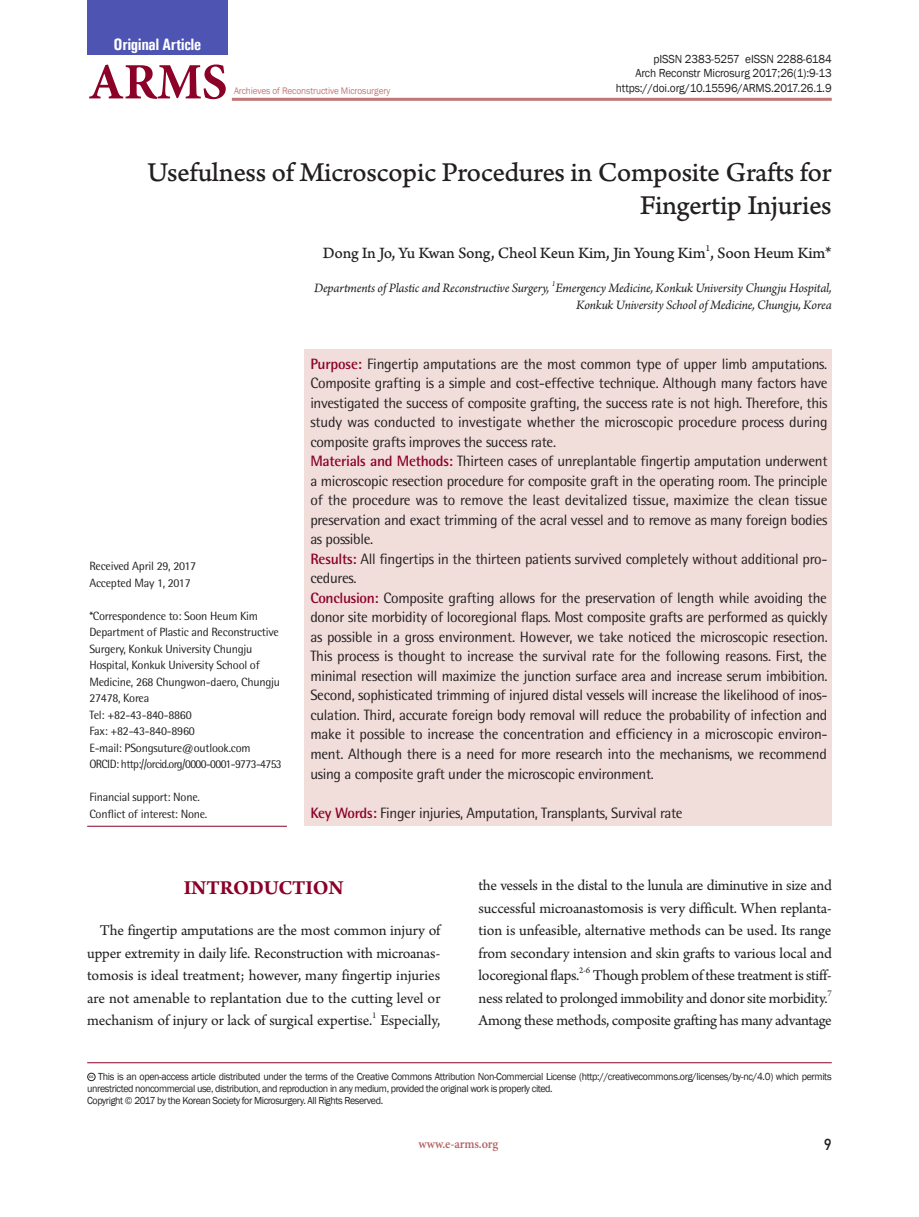
<style>
.page{position:relative;width:919px;height:1217px;background:#fff}
.page>*{position:absolute;margin:0;border:0;box-sizing:border-box;transform-origin:0 0}
.t1{font:700 51px "Minion Pro";color:#8b0128}
.t2{font:28.5px/33px "Arno Pro Caption";letter-spacing:-.015em;color:#231f20;text-align:right}
.t3{font:700 21px "Arno Pro";letter-spacing:-.01em;color:#8b0128}
.t4{font:16.5px "Arno Pro Caption";letter-spacing:-.02em;color:#231f20}
.t5{font:700 16.5px "Univers Condensed";letter-spacing:-.025em;color:#fff}
.t6{font:15.75px/22.5px "Arno Pro";letter-spacing:-.02em;color:#231f20;text-align:justify}
.t7{font:15.75px "Dinmed";color:#231f20;scale:.95 1}
.t8{font:15px/19.5px "Rotis Semi Sans Std";letter-spacing:-.02em;color:#231f20}
.t9{font:italic 13.5px "Arno Pro";letter-spacing:-.015em;color:#231f20}
.t10{font:600 12.75px "Minion Pro";letter-spacing:-.015em;color:#b56264;scale:.95 1}
.t11{font:12px/16.5px "Rotis Semi Sans Std";letter-spacing:-.02em;color:#231f20}
.t12{font:12px/14.4px "Franklin Gothic";letter-spacing:-.01em;color:#231f20;text-align:right;scale:.95 1}
.t13{font:10.5px/12px "Franklin Gothic";letter-spacing:-.04em;color:#231f20;scale:.95 1}
.t14{font:9.75px "Franklin Gothic";letter-spacing:-.01em;color:#c17777;scale:.95 1}
.t15{font:9.6px "Arno Pro Caption";color:#231f20}
.t16{font:9.15px "Arno Pro";color:#231f20}
.t17{font:italic 7.8px "Arno Pro";color:#231f20}
.t18{font:3.45px "Gothic 725 BT Black A";color:#231f20;scale:.95 1}
.s1{font-weight:700;color:#8b0128}
</style>
<div class="page">
<hr style="left:232px;top:98px;width:599px;height:3px;background:#c17777">
<div style="left:87px;top:1072px;width:9px;height:8px;border:1px solid #231f20;border-radius:50%"></div>
<hr style="left:87px;top:1062px;width:744px;height:1px;background:#8b0128">
<div style="left:304px;top:349px;width:527px;height:477px;background:#f1ddda"></div>
<hr style="left:87px;top:825px;width:200px;height:1px;background:#8b0128">
<div style="left:87px;top:0;width:140px;height:55px;background:#4e54b2"></div>
<p class="t5" style="left:114px;top:34px;width:89px">Original Article</p>
<p class="t1" style="left:88px;top:46px;width:141px">ARMS</p>
<p class="t14" style="left:234px;top:85px;width:166px">Archieves of Reconstructive Microsurgery</p>
<p class="t12" style="left:616px;top:52px;width:229px">pISSN 2383-5257 eISSN 2288-6184<br>Arch Reconstr Microsurg 2017;26(1):9-13 https://doi.org/10.15596/ARMS.2017.26.1.9</p>
<p class="t2" style="left:147px;top:156px;width:686px">Usefulness of Microscopic Procedures in Composite Grafts for<br>Fingertip Injuries</p>
<p class="t4" style="left:323px;top:243px;width:510px">Dong In Jo, Yu Kwan Song, Cheol Keun Kim, Jin Young Kim , Soon Heum Kim*</p>
<p class="t15" style="left:705px;top:242px;width:6px">1</p>
<p class="t9" style="left:314px;top:280px;width:519px">Departments of Plastic and Reconstructive Surgery, Emergency Medicine, Konkuk University Chungju Hospital,</p>
<p class="t17" style="left:551px;top:279px;width:5px">1</p>
<p class="t11" style="left:89px;top:557px;width:108px">Received April 29, 2017<br>Accepted May 1, 2017</p>
<p class="t11" style="left:89px;top:607px;width:194px">*Correspondence to: Soon Heum Kim Department of Plastic and Reconstructive Surgery, Konkuk University Chungju Hospital, Konkuk University School of Medicine, 268 Chungwon-daero, Chungju 27478, Korea<br>Tel: +82-43-840-8860<br>Fax: +82-43-840-8960<br>E-mail: PSongsuture@outlook.com ORCID: http://orcid.org/0000-0001-9773-4753</p>
<p class="t11" style="left:89px;top:788px;width:119px">Financial support: None.<br>Conflict of interest: None.</p>
<p class="t9" style="left:576px;top:297px;width:257px">Konkuk University School of Medicine, Chungju, Korea</p>
<p class="t8" style="left:310px;top:353px;width:519px"><span class="s1">Purpose:</span> Fingertip amputations are the most common type of upper limb amputations.<br>Composite grafting is a simple and cost-effective technique. Although many factors have investigated the success of composite grafting, the success rate is not high. Therefore, this study was conducted to investigate whether the microscopic procedure process during composite grafts improves the success rate.<br><span class="s1">Materials and Methods:</span> Thirteen cases of unreplantable fingertip amputation underwent a microscopic resection procedure for composite graft in the operating room. The principle of the procedure was to remove the least devitalized tissue, maximize the clean tissue preservation and exact trimming of the acral vessel and to remove as many foreign bodies as possible.<br><span class="s1">Results:</span> All fingertips in the thirteen patients survived completely without additional pro&shy;cedures.<br><span class="s1">Conclusion:</span> Composite grafting allows for the preservation of length while avoiding the donor site morbidity of locoregional flaps. Most composite grafts are performed as quickly as possible in a gross environment. However, we take noticed the microscopic resection.<br>This process is thought to increase the survival rate for the following reasons. First, the minimal resection will maximize the junction surface area and increase serum imbibition.<br>Second, sophisticated trimming of injured distal vessels will increase the likelihood of inos&shy;culation. Third, accurate foreign body removal will reduce the probability of infection and make it possible to increase the concentration and efficiency in a microscopic environ&shy;ment. Although there is a need for more research into the mechanisms, we recommend using a composite graft under the microscopic environment.</p>
<p class="t8" style="left:310px;top:802px;width:374px"><span class="s1">Key Words:</span> Finger injuries, Amputation, Transplants, Survival rate</p>
<p class="t3" style="left:184px;top:875px;width:161px">INTRODUCTION</p>
<p class="t6" style="left:87px;top:919px;width:355px;text-indent:13px">The fingertip amputations are the most common injury of upper extremity in daily life. Reconstruction with microanas&shy;tomosis is ideal treatment; however, many fingertip injuries are not amenable to replantation due to the cutting level or mechanism of injury or lack of surgical expertise.</p>
<p class="t16" style="left:372px;top:1009px;width:6px">1</p>
<p class="t6" style="left:380px;top:1009px;width:61px">Especially,</p>
<p class="t6" style="left:478px;top:874px;width:355px">the vessels in the distal to the lunula are diminutive in size and successful microanastomosis is very difficult. When replanta&shy;tion is unfeasible, alternative methods can be used. Its range from secondary intension and skin grafts to various local and locoregional flaps.</p>
<p class="t16" style="left:579px;top:964px;width:12px">2-6</p>
<p class="t6" style="left:478px;top:964px;width:354px;text-align:right">Though problem of these treatment is stiff-<br>ness related to prolonged immobility and donor site morbidity.</p>
<p class="t16" style="left:827px;top:987px;width:6px">7</p>
<p class="t6" style="left:478px;top:1009px;width:354px">Among these methods, composite grafting has many advantage</p>
<p class="t13" style="left:87px;top:1070px;width:785px;text-indent:11px">This is an open-access article distributed under the terms of the Creative Commons Attribution Non-Commercial License (http://creativecommons.org/licenses/by-nc/4.0) which permits unrestricted noncommercial use, distribution, and reproduction in any medium, provided the original work is properly cited.<br>Copyright © 2017 by the Korean Society for Microsurgery. All Rights Reserved.</p>
<p class="t18" style="left:89px;top:1074px;width:6px">CC</p>
<p class="t10" style="left:418px;top:1134px;width:85px">www.e-arms.org</p>
<p class="t7" style="left:823px;top:1134px;width:10px">9</p>
</div>
